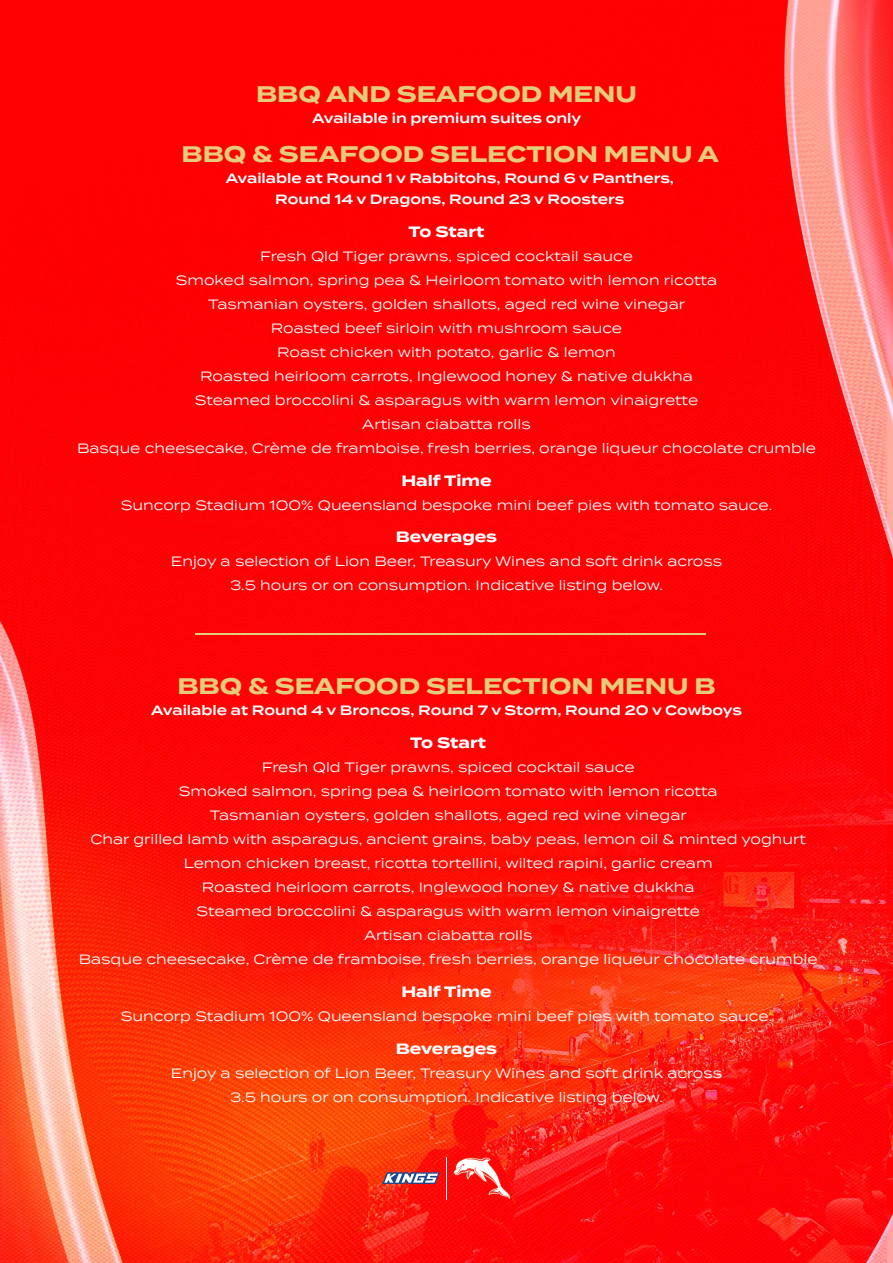
<style>
.page{position:relative;width:893px;height:1263px;background:#fff}
.page>*{position:absolute;margin:0;border:0;box-sizing:border-box;transform-origin:0 0}
.t1{font:700 22.5px "Termina";color:#e5cc7b}
.t2{font:700 15px "Termina";color:#fff}
.t3{font:13.5px/24px "Termina";color:#fff;text-align:center}
.t4{font:600 13.5px/21px "Termina";color:#fff;text-align:center}
</style>
<div class="page">
<img style="left:0;top:0;width:893px;height:1263px">
<svg style="left:453px;top:1157px;width:58px;height:42px"></svg>
<svg style="left:382px;top:1172px;width:58px;height:12px"></svg>
<hr style="left:446px;top:1157px;width:1px;height:42px;background:#fff">
<hr style="left:196px;top:633px;width:510px;height:1px;background:#e5cc7b">
<h1 class="t1" style="left:256px;top:78px;width:382px">BBQ AND SEAFOOD MENU</h1>
<p class="t4" style="left:312px;top:108px;width:271px">Available in premium suites only</p>
<h1 class="t1" style="left:182px;top:137px;width:539px">BBQ &amp; SEAFOOD SELECTION MENU A</h1>
<p class="t4" style="left:226px;top:168px;width:450px">Available at Round 1 v Rabbitohs, Round 6 v Panthers,<br>Round 14 v Dragons, Round 23 v Roosters</p>
<p class="t2" style="left:409px;top:220px;width:77px">To Start</p>
<p class="t3" style="left:77px;top:243px;width:740px">Fresh Qld Tiger prawns, spiced cocktail sauce<br>Smoked salmon, spring pea &amp; Heirloom tomato with lemon ricotta<br>Tasmanian oysters, golden shallots, aged red wine vinegar<br>Roasted beef sirloin with mushroom sauce<br>Roast chicken with potato, garlic &amp; lemon<br>Roasted heirloom carrots, Inglewood honey &amp; native dukkha<br>Steamed broccolini &amp; asparagus with warm lemon vinaigrette<br>Artisan ciabatta rolls<br>Basque cheesecake, Crème de framboise, fresh berries, orange liqueur chocolate crumble</p>
<p class="t2" style="left:401px;top:469px;width:92px">Half Time</p>
<p class="t3" style="left:121px;top:492px;width:653px">Suncorp Stadium 100% Queensland bespoke mini beef pies with tomato sauce.</p>
<p class="t2" style="left:396px;top:526px;width:103px">Beverages</p>
<p class="t3" style="left:171px;top:549px;width:553px">Enjoy a selection of Lion Beer, Treasury Wines and soft drink across<br>3.5 hours or on consumption. Indicative listing below.</p>
<h1 class="t1" style="left:177px;top:669px;width:540px">BBQ &amp; SEAFOOD SELECTION MENU B</h1>
<p class="t4" style="left:151px;top:700px;width:592px">Available at Round 4 v Broncos, Round 7 v Storm, Round 20 v Cowboys</p>
<p class="t2" style="left:410px;top:731px;width:77px">To Start</p>
<p class="t3" style="left:79px;top:755px;width:740px">Fresh Qld Tiger prawns, spiced cocktail sauce<br>Smoked salmon, spring pea &amp; heirloom tomato with lemon ricotta<br>Tasmanian oysters, golden shallots, aged red wine vinegar<br>Char grilled lamb with asparagus, ancient grains, baby peas, lemon oil &amp; minted yoghurt Lemon chicken breast, ricotta tortellini, wilted rapini, garlic cream<br>Roasted heirloom carrots, Inglewood honey &amp; native dukkha<br>Steamed broccolini &amp; asparagus with warm lemon vinaigrette<br>Artisan ciabatta rolls<br>Basque cheesecake, Crème de framboise, fresh berries, orange liqueur chocolate crumble</p>
<p class="t2" style="left:401px;top:980px;width:92px">Half Time</p>
<p class="t3" style="left:121px;top:1003px;width:653px">Suncorp Stadium 100% Queensland bespoke mini beef pies with tomato sauce.</p>
<p class="t2" style="left:396px;top:1037px;width:103px">Beverages</p>
<p class="t3" style="left:171px;top:1060px;width:553px">Enjoy a selection of Lion Beer, Treasury Wines and soft drink across<br>3.5 hours or on consumption. Indicative listing below.</p>
</div>
